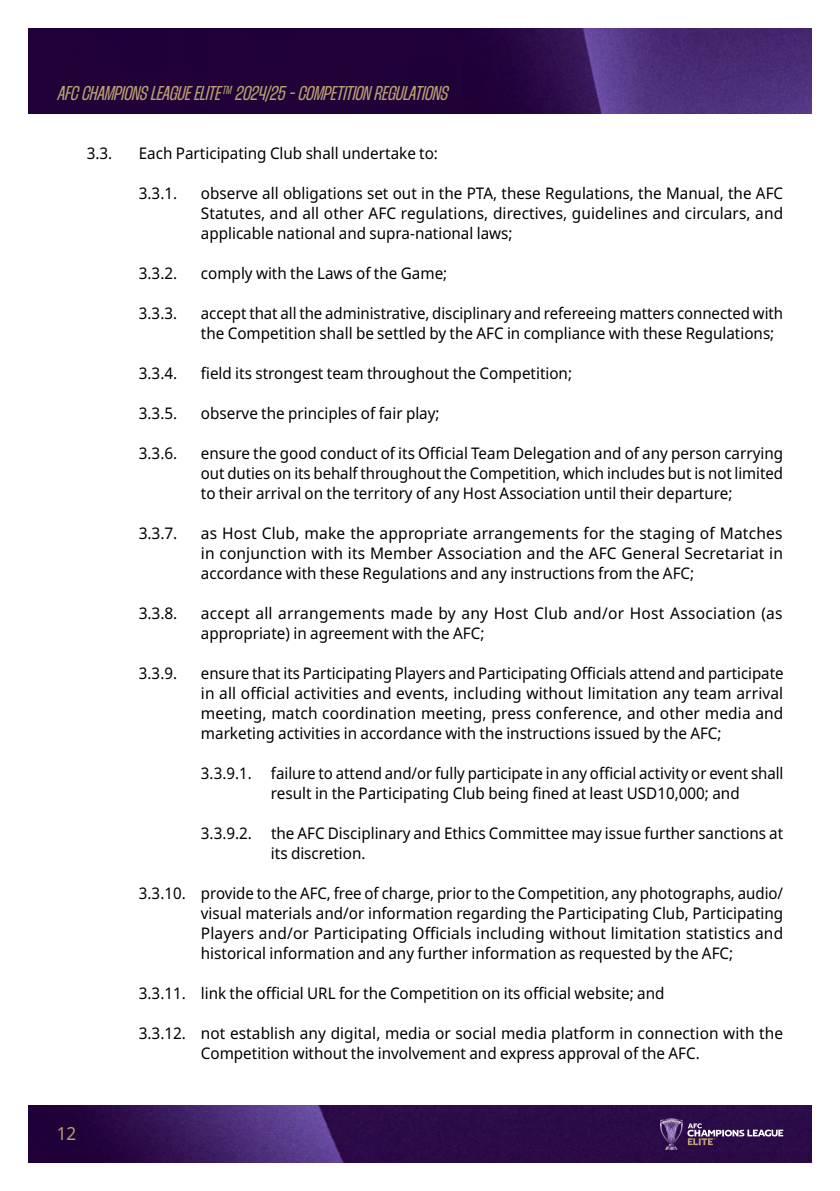
<style>
.page{position:relative;width:840px;height:1191px;background:#fff}
.page>*{position:absolute;margin:0;border:0;box-sizing:border-box;transform-origin:0 0}
.t1{font:20px "AFCCLUBS LC Italic";color:#baa173;scale:.95 1}
.t2{font:18px "Noto Sans";color:#baa173;scale:.95 1}
.t3{font:16px/20px "Noto Sans";color:#000;scale:.94 1}
.t4{font:16px/20px "Noto Sans";color:#000;text-align:justify;scale:.95 1}
.t5{font:16px/20px "Noto Sans";color:#000;text-align:justify}
.t6{font:16px/20px "Noto Sans";color:#000;scale:.96 1}
</style>
<div class="page">
<img style="left:28px;top:28px;width:783px;height:85px">
<img style="left:28px;top:1106px;width:783px;height:56px">
<svg style="left:659px;top:1118px;width:123px;height:32px"></svg>
<p class="t1" style="left:57px;top:82px;width:412px">AFC CHAMPIONS LEAGUE ELITE<sup>TM</sup> 2024/25 - COMPETITION REGULATIONS</p>
<p class="t4" style="left:87px;top:143px;width:28px">3.3.</p>
<p class="t4" style="left:139px;top:143px;width:316px">Each Participating Club shall undertake to:</p>
<p class="t4" style="left:139px;top:183px;width:42px">3.3.1.</p>
<p class="t4" style="left:201px;top:183px;width:614px">observe all obligations set out in the PTA, these Regulations, the Manual, the AFC Statutes, and all other AFC regulations, directives, guidelines and circulars, and applicable national and supra-national laws;</p>
<p class="t4" style="left:139px;top:263px;width:42px">3.3.2.</p>
<p class="t4" style="left:201px;top:263px;width:261px">comply with the Laws of the Game;</p>
<p class="t3" style="left:139px;top:303px;width:42px">3.3.3.</p>
<p class="t3" style="left:201px;top:303px;width:620px">accept that all the administrative, disciplinary and refereeing matters connected with the Competition shall be settled by the AFC in compliance with these Regulations;</p>
<p class="t4" style="left:139px;top:363px;width:42px">3.3.4.</p>
<p class="t4" style="left:201px;top:363px;width:392px">field its strongest team throughout the Competition;</p>
<p class="t4" style="left:139px;top:403px;width:42px">3.3.5.</p>
<p class="t4" style="left:201px;top:403px;width:253px">observe the principles of fair play;</p>
<p class="t4" style="left:139px;top:443px;width:42px">3.3.6.</p>
<p class="t4" style="left:201px;top:443px;width:614px">ensure the good conduct of its Official Team Delegation and of any person carrying out duties on its behalf throughout the Competition, which includes but is not limited to their arrival on the territory of any Host Association until their departure;</p>
<p class="t5" style="left:139px;top:523px;width:40px">3.3.7.</p>
<p class="t5" style="left:201px;top:523px;width:583px">as Host Club, make the appropriate arrangements for the staging of Matches in conjunction with its Member Association and the AFC General Secretariat in accordance with these Regulations and any instructions from the AFC;</p>
<p class="t5" style="left:139px;top:603px;width:40px">3.3.8.</p>
<p class="t5" style="left:201px;top:603px;width:583px">accept all arrangements made by any Host Club and/or Host Association (as appropriate) in agreement with the AFC;</p>
<p class="t3" style="left:139px;top:663px;width:42px">3.3.9.</p>
<p class="t3" style="left:201px;top:663px;width:621px;text-align:justify">ensure that its Participating Players and Participating Officials attend and participate in all official activities and events, including without limitation any team arrival meeting, match coordination meeting, press conference, and other media and marketing activities in accordance with the instructions issued by the AFC;</p>
<p class="t3" style="left:271px;top:763px;width:546px;text-indent:-70px">3.3.9.1. failure to attend and/or fully participate in any official activity or event shall result in the Participating Club being fined at least USD10,000; and</p>
<p class="t4" style="left:271px;top:823px;width:540px;text-indent:-70px">3.3.9.2. the AFC Disciplinary and Ethics Committee may issue further sanctions at its discretion.</p>
<p class="t3" style="left:201px;top:883px;width:620px;text-align:justify;text-indent:-62px">3.3.10. provide to the AFC, free of charge, prior to the Competition, any photographs, audio/ visual materials and/or information regarding the Participating Club, Participating Players and/or Participating Officials including without limitation statistics and historical information and any further information as requested by the AFC;</p>
<p class="t4" style="left:139px;top:983px;width:554px">3.3.11. link the official URL for the Competition on its official website; and</p>
<p class="t6" style="left:201px;top:1023px;width:607px;text-indent:-62px">3.3.12. not establish any digital, media or social media platform in connection with the<br>Competition without the involvement and express approval of the AFC.</p>
<p class="t2" style="left:57px;top:1121px;width:22px">12</p>
</div>
